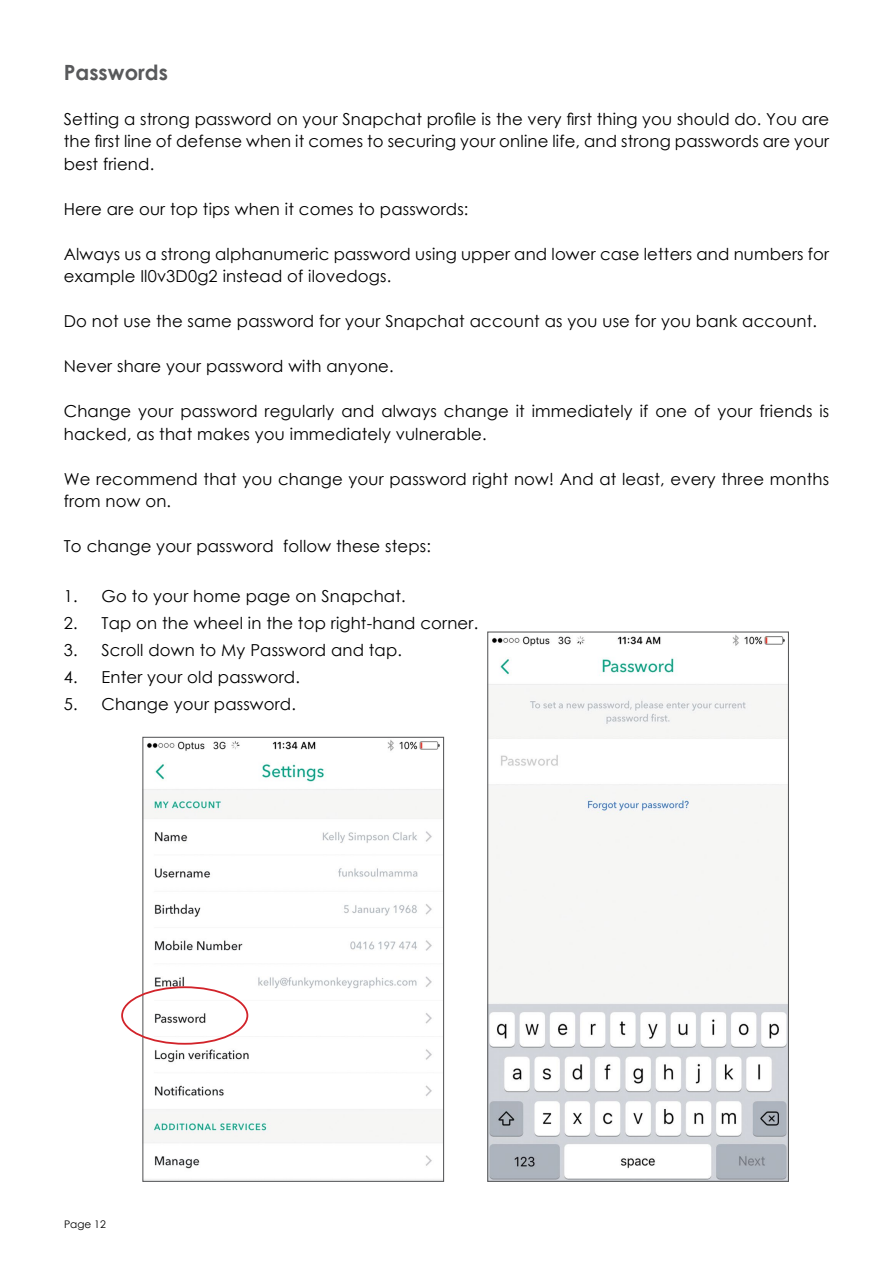
<style>
.page{position:relative;width:893px;height:1263px;background:#fff}
.page>*{position:absolute;margin:0;border:0;box-sizing:border-box;transform-origin:0 0}
.t1{font:700 21px "Century Gothic";color:#58595b}
.t2{font:16.5px/22.5px "Century Gothic";letter-spacing:.01em;color:#000}
.t3{font:10.5px "Century Gothic";color:#000}
</style>
<div class="page">
<img style="left:489px;top:635px;width:298px;height:545px">
<div style="left:487px;top:631px;width:302px;height:551px;border:1px solid #58595b"></div>
<img style="left:144px;top:740px;width:298px;height:440px">
<div style="left:142px;top:737px;width:302px;height:445px;border:1px solid #58595b"></div>
<div style="left:121px;top:986px;width:127px;height:59px;border:2px solid #d2232a;border-radius:50%"></div>
<p class="t1" style="left:64px;top:56px;width:106px">Passwords</p>
<p class="t2" style="left:64px;top:107px;width:767px;text-align:justify">Setting a strong password on your Snapchat profile is the very first thing you should do. You are the first line of defense when it comes to securing your online life, and strong passwords are your best friend.</p>
<p class="t2" style="left:64px;top:197px;width:406px">Here are our top tips when it comes to passwords:</p>
<p class="t2" style="left:64px;top:242px;width:767px">Always us a strong alphanumeric password using upper and lower case letters and numbers for example Il0v3D0g2 instead of ilovedogs.</p>
<p class="t2" style="left:64px;top:310px;width:755px">Do not use the same password for your Snapchat account as you use for you bank account.</p>
<p class="t2" style="left:64px;top:355px;width:331px">Never share your password with anyone.</p>
<p class="t2" style="left:64px;top:400px;width:767px">Change your password regularly and always change it immediately if one of your friends is hacked, as that makes you immediately vulnerable.</p>
<p class="t2" style="left:64px;top:467px;width:767px">We recommend that you change your password right now! And at least, every three months from now on.</p>
<p class="t2" style="left:64px;top:535px;width:369px">To change your password follow these steps:</p>
<p class="t2" style="left:64px;top:584px;width:343px">1. Go to your home page on Snapchat.</p>
<p class="t2" style="left:64px;top:611px;width:416px">2. Tap on the wheel in the top right-hand corner.</p>
<p class="t2" style="left:64px;top:638px;width:340px">3. Scroll down to My Password and tap.</p>
<p class="t2" style="left:64px;top:665px;width:238px">4. Enter your old password.</p>
<p class="t2" style="left:64px;top:692px;width:234px">5. Change your password.</p>
<p class="t3" style="left:64px;top:1217px;width:43px">Page 12</p>
</div>
